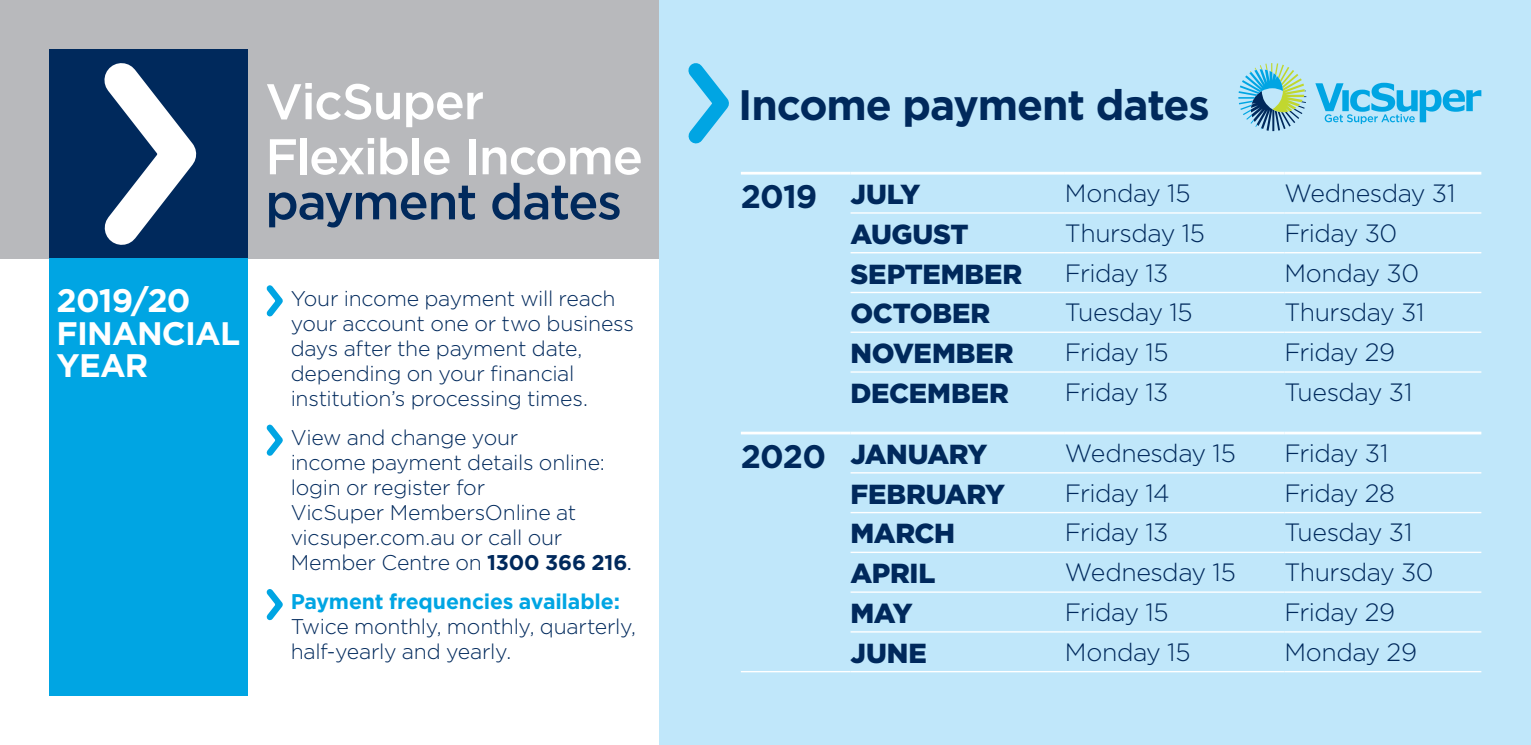
<style>
.page{position:relative;width:1531px;height:745px;background:#fff}
.page>*{position:absolute;margin:0;border:0;box-sizing:border-box;transform-origin:0 0}
.t1{font:500 50px/55px "Gotham";letter-spacing:-.03em;color:#fff}
.t2{font:500 50px "Gotham";letter-spacing:-.03em;color:#00295c}
.t3{font:700 42.5px "Gotham";letter-spacing:-.025em;color:#00295c}
.t4{font:700 32.5px/32.5px "Gotham";letter-spacing:-.025em;color:#fff}
.t5{font:700 32.5px "Gotham";color:#00295c}
.t6{font:900 27.5px "Gotham";letter-spacing:-.01em;color:#00295c}
.t7{font:900 27.5px "Gotham";letter-spacing:-.03em;color:#00295c}
.t8{font:300 25px "Gotham";letter-spacing:-.02em;color:#00295c}
.t9{font:300 21.25px/25px "Gotham";letter-spacing:-.01em;color:#00295c}
.t10{font:700 21.25px "Gotham";letter-spacing:-.01em;color:#00a5e3}
.s1{font-weight:700}
.s2{font-family:"Formata"}
.s3{font-weight:900;font-size:27.5px}
.s4{font-weight:700;font-size:32.5px}
</style>
<div class="page">
<div style="left:0;top:0;width:660px;height:258px;background:#b8b9bc"></div>
<svg style="left:266px;top:285px;width:17px;height:32px"></svg>
<svg style="left:266px;top:424px;width:17px;height:32px"></svg>
<svg style="left:266px;top:589px;width:17px;height:32px"></svg>
<div style="left:50px;top:50px;width:198px;height:208px;background:#00295c"></div>
<div style="left:50px;top:258px;width:198px;height:436px;background:#00a5e3"></div>
<svg style="left:74px;top:49px;width:148px;height:196px"></svg>
<div style="left:659px;top:0;width:872px;height:744px;background:#c0e7fa"></div>
<hr style="left:850px;top:252px;width:215px;height:1px;background:#fff">
<hr style="left:1065px;top:252px;width:219px;height:1px;background:#fff">
<hr style="left:1284px;top:252px;width:197px;height:1px;background:#fff">
<hr style="left:850px;top:291px;width:215px;height:2px;background:#fff">
<hr style="left:1065px;top:291px;width:219px;height:2px;background:#fff">
<hr style="left:1284px;top:291px;width:197px;height:2px;background:#fff">
<hr style="left:850px;top:331px;width:215px;height:2px;background:#fff">
<hr style="left:1065px;top:331px;width:219px;height:2px;background:#fff">
<hr style="left:1284px;top:331px;width:197px;height:2px;background:#fff">
<hr style="left:850px;top:371px;width:215px;height:1px;background:#fff">
<hr style="left:1065px;top:371px;width:219px;height:1px;background:#fff">
<hr style="left:1284px;top:371px;width:197px;height:1px;background:#fff">
<hr style="left:741px;top:172px;width:109px;height:2px;background:#fff">
<hr style="left:850px;top:172px;width:215px;height:2px;background:#fff">
<hr style="left:1065px;top:172px;width:219px;height:2px;background:#fff">
<hr style="left:1284px;top:172px;width:197px;height:2px;background:#fff">
<hr style="left:850px;top:212px;width:215px;height:1px;background:#fff">
<hr style="left:1065px;top:212px;width:219px;height:1px;background:#fff">
<hr style="left:1284px;top:212px;width:197px;height:1px;background:#fff">
<hr style="left:850px;top:431px;width:215px;height:3px;background:#fff">
<hr style="left:1065px;top:431px;width:219px;height:3px;background:#fff">
<hr style="left:1284px;top:431px;width:197px;height:3px;background:#fff">
<hr style="left:850px;top:472px;width:215px;height:1px;background:#fff">
<hr style="left:1065px;top:472px;width:219px;height:1px;background:#fff">
<hr style="left:1284px;top:472px;width:197px;height:1px;background:#fff">
<hr style="left:850px;top:511px;width:215px;height:2px;background:#fff">
<hr style="left:1065px;top:511px;width:219px;height:2px;background:#fff">
<hr style="left:1284px;top:511px;width:197px;height:2px;background:#fff">
<hr style="left:850px;top:551px;width:215px;height:1px;background:#fff">
<hr style="left:1065px;top:551px;width:219px;height:1px;background:#fff">
<hr style="left:1284px;top:551px;width:197px;height:1px;background:#fff">
<hr style="left:850px;top:591px;width:215px;height:1px;background:#fff">
<hr style="left:1065px;top:591px;width:219px;height:1px;background:#fff">
<hr style="left:1284px;top:591px;width:197px;height:1px;background:#fff">
<hr style="left:850px;top:630px;width:215px;height:2px;background:#fff">
<hr style="left:1065px;top:630px;width:219px;height:2px;background:#fff">
<hr style="left:1284px;top:630px;width:197px;height:2px;background:#fff">
<hr style="left:850px;top:670px;width:215px;height:2px;background:#fff">
<hr style="left:1065px;top:670px;width:219px;height:2px;background:#fff">
<hr style="left:1284px;top:670px;width:197px;height:2px;background:#fff">
<hr style="left:741px;top:431px;width:109px;height:3px;background:#fff">
<hr style="left:741px;top:670px;width:109px;height:2px;background:#fff">
<svg style="left:688px;top:63px;width:41px;height:81px"></svg>
<svg style="left:1238px;top:63px;width:68px;height:68px"></svg>
<svg style="left:1315px;top:83px;width:166px;height:41px"></svg>
<h3 class="t4" style="left:57px;top:284px;width:185px">2019/20<br>FINANCIAL<br>YEAR</h3>
<h1 class="t1" style="left:265px;top:73px;width:379px">VicSuper<br>Flexible Income</h1>
<h1 class="t2" style="left:265px;top:169px;width:358px">payment dates</h1>
<p class="t9" style="left:291px;top:285px;width:345px">Your income payment will reach your account one or two business days after the payment date, depending on your financial institution’s processing times.</p>
<p class="t9" style="left:291px;top:424px;width:342px">View and change your<br>income payment details online: login or register for<br>VicSuper MembersOnline at vicsuper.com.au or call our<br>Member Centre on <span class="s1">1300 366 216</span><span class="s2">.</span></p>
<p class="t10" style="left:291px;top:587px;width:331px">Payment frequencies available:</p>
<p class="t9" style="left:291px;top:613px;width:347px">Twice monthly, monthly, quarterly, half-yearly and yearly.</p>
<h2 class="t3" style="left:738px;top:76px;width:473px">Income payment dates</h2>
<h3 class="t5" style="left:741px;top:175px;width:181px">2019 <span class="s3">JULY</span></h3>
<p class="t8" style="left:1065px;top:177px;width:127px">Monday 15</p>
<p class="t8" style="left:1284px;top:177px;width:173px">Wednesday 31</p>
<p class="t6" style="left:850px;top:215px;width:120px">AUGUST</p>
<p class="t8" style="left:1065px;top:217px;width:141px">Thursday 15</p>
<p class="t8" style="left:1284px;top:217px;width:115px">Friday 30</p>
<p class="t6" style="left:850px;top:255px;width:173px">SEPTEMBER</p>
<p class="t8" style="left:1065px;top:257px;width:105px">Friday 13</p>
<p class="t8" style="left:1284px;top:257px;width:136px">Monday 30</p>
<p class="t6" style="left:850px;top:294px;width:141px">OCTOBER</p>
<p class="t8" style="left:1065px;top:296px;width:129px">Tuesday 15</p>
<p class="t8" style="left:1284px;top:296px;width:142px">Thursday 31</p>
<p class="t6" style="left:850px;top:334px;width:165px">NOVEMBER</p>
<p class="t8" style="left:1065px;top:336px;width:105px">Friday 15</p>
<p class="t8" style="left:1284px;top:336px;width:112px">Friday 29</p>
<p class="t6" style="left:850px;top:374px;width:160px">DECEMBER</p>
<p class="t8" style="left:1065px;top:376px;width:105px">Friday 13</p>
<p class="t8" style="left:1284px;top:376px;width:130px">Tuesday 31</p>
<p class="t7" style="left:741px;top:435px;width:248px"><span class="s4">2020</span> JANUARY</p>
<p class="t8" style="left:1065px;top:437px;width:172px">Wednesday 15</p>
<p class="t8" style="left:1284px;top:437px;width:106px">Friday 31</p>
<p class="t6" style="left:850px;top:474px;width:156px">FEBRUARY</p>
<p class="t8" style="left:1065px;top:476px;width:106px">Friday 14</p>
<p class="t8" style="left:1284px;top:476px;width:112px">Friday 28</p>
<p class="t6" style="left:850px;top:514px;width:106px">MARCH</p>
<p class="t8" style="left:1065px;top:516px;width:105px">Friday 13</p>
<p class="t8" style="left:1284px;top:516px;width:130px">Tuesday 31</p>
<p class="t6" style="left:850px;top:554px;width:86px">APRIL</p>
<p class="t8" style="left:1065px;top:556px;width:172px">Wednesday 15</p>
<p class="t8" style="left:1284px;top:556px;width:151px">Thursday 30</p>
<p class="t6" style="left:850px;top:594px;width:64px">MAY</p>
<p class="t8" style="left:1065px;top:596px;width:105px">Friday 15</p>
<p class="t8" style="left:1284px;top:596px;width:112px">Friday 29</p>
<p class="t6" style="left:850px;top:633px;width:78px">JUNE</p>
<p class="t8" style="left:1065px;top:635px;width:127px">Monday 15</p>
<p class="t8" style="left:1284px;top:635px;width:134px">Monday 29</p>
</div>
